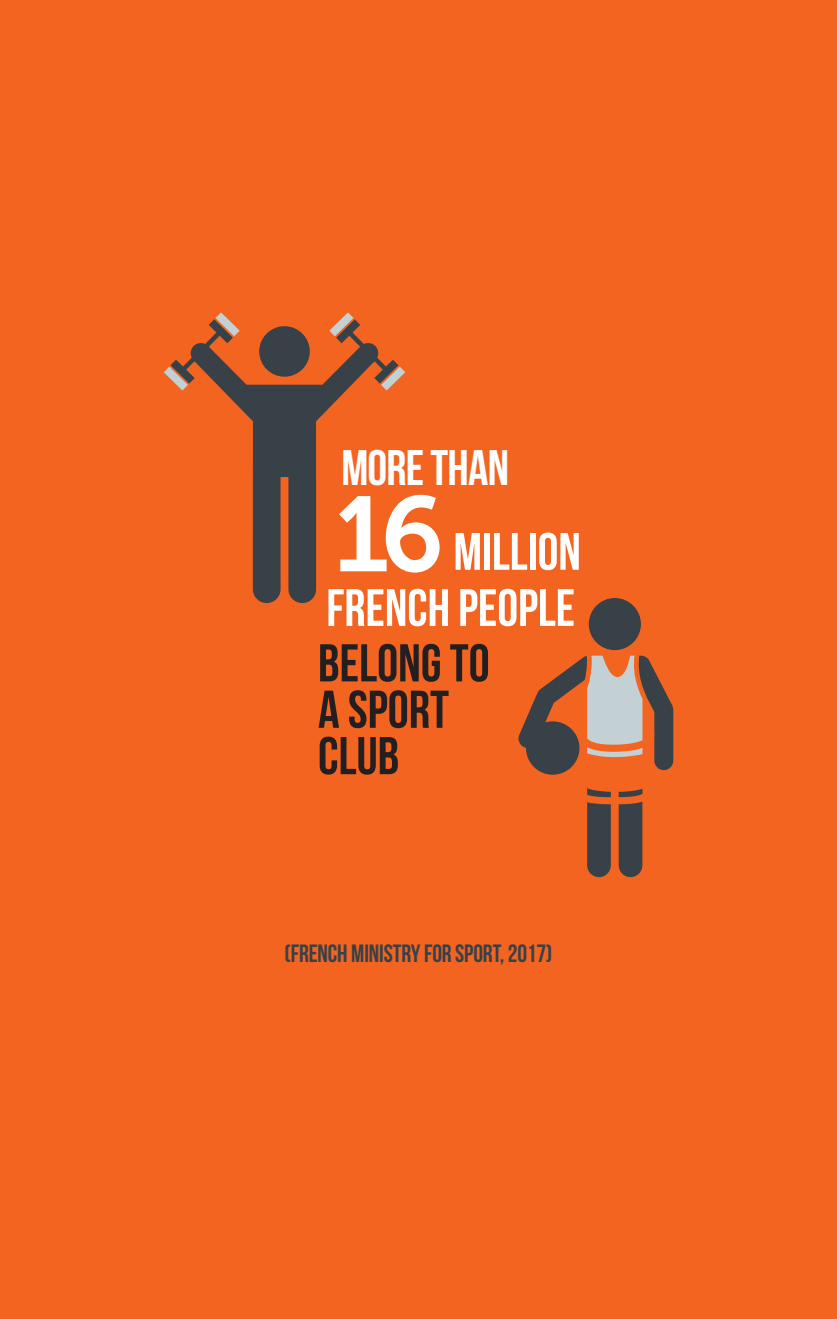
<style>
.page{position:relative;width:837px;height:1319px;background:#fff}
.page>*{position:absolute;margin:0;border:0;box-sizing:border-box;transform-origin:0 0}
.t1{font:53px/46.2px "Bebas Neue";color:#231f20}
.t2{font:52.5px "Bebas Neue";color:#fff}
.t3{font:49.75px "Bebas Neue";letter-spacing:-.015em;color:#fff}
.t4{font:25px "Bebas Neue";letter-spacing:-.005em;color:#374147}
.s1{font-family:"Museo 700";font-size:106px}
</style>
<div class="page">
<div style="left:21px;top:0;width:794px;height:1318px;background:#f36421"></div>
<div style="left:588px;top:598px;width:52px;height:52px;background:#374147;border-radius:50%"></div>
<svg style="left:587px;top:788px;width:23px;height:89px;background:#514541"></svg>
<svg style="left:618px;top:789px;width:24px;height:88px;background:#544641"></svg>
<svg style="left:518px;top:655px;width:155px;height:119px"></svg>
<svg style="left:215px;top:312px;width:13px;height:7px"></svg>
<svg style="left:164px;top:366px;width:6px;height:13px"></svg>
<svg style="left:341px;top:312px;width:12px;height:7px"></svg>
<svg style="left:398px;top:366px;width:7px;height:14px"></svg>
<svg style="left:170px;top:319px;width:228px;height:284px"></svg>
<div style="left:259px;top:326px;width:50px;height:50px;background:#374147;border-radius:50%"></div>
<div style="left:815px;top:0;width:21px;height:1318px;background:#f36421"></div>
<div style="left:0;top:0;width:21px;height:1318px;background:#f36421"></div>
<h3 class="t3" style="left:341px;top:441px;width:169px">MORE THAN</h3>
<h2 class="t2" style="left:333px;top:522px;width:249px"><span class="s1">16</span> MILLION</h2>
<h2 class="t2" style="left:326px;top:579px;width:250px">FRENCH PEOPLE</h2>
<h1 class="t1" style="left:318px;top:639px;width:173px">BELONG TO<br>A SPORT<br>CLUB</h1>
<p class="t4" style="left:284px;top:939px;width:269px">(FRENCH MINISTRY FOR SPORT, 2017)</p>
</div>
